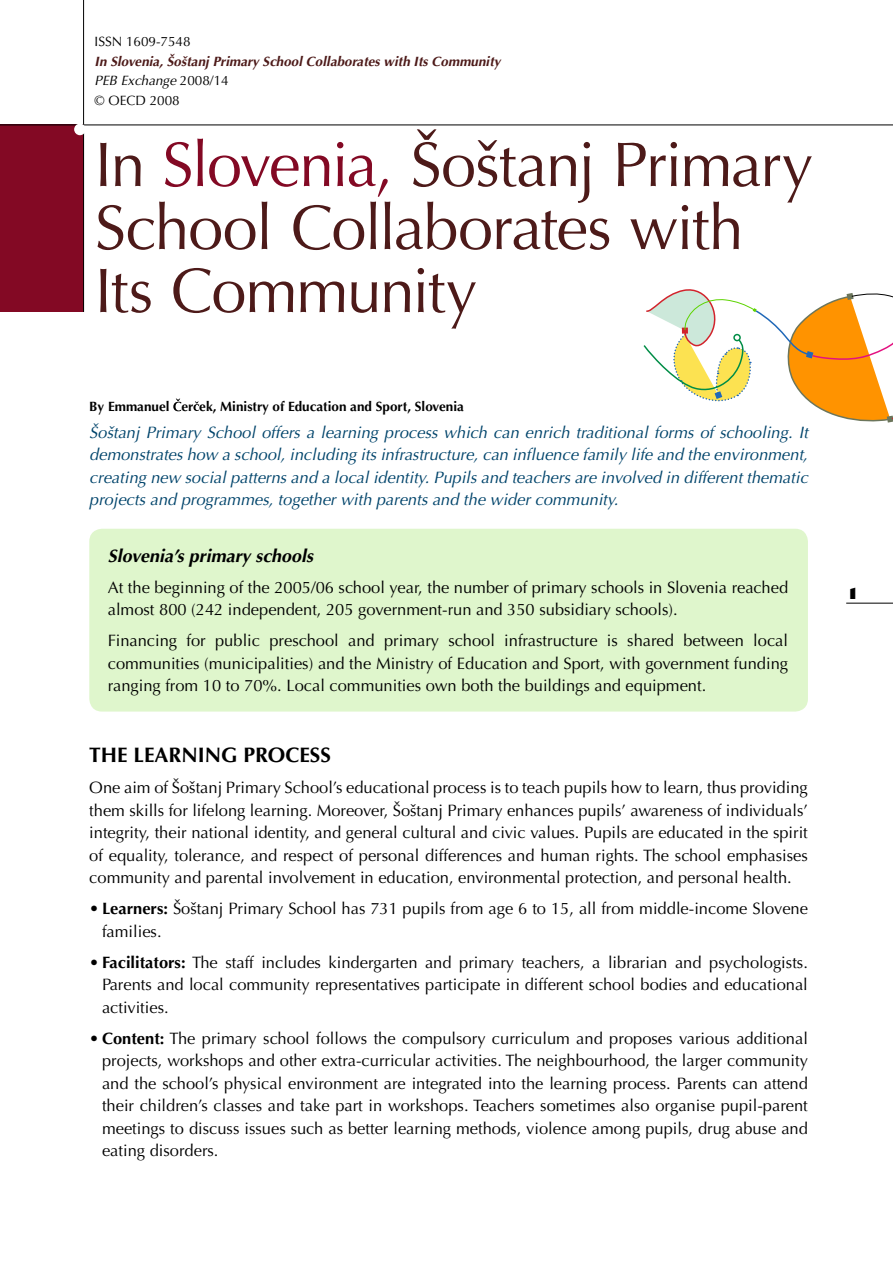
<style>
.page{position:relative;width:893px;height:1263px;background:#fff}
.page>*{position:absolute;margin:0;border:0;box-sizing:border-box;transform-origin:0 0}
.t1{font:63px/63px "Optima";letter-spacing:-.03em;color:#4d1a19}
.t2{font:700 21px "Optima";color:#000}
.t3{font:italic 700 18px "Optima";color:#000}
.t4{font:16.5px/22.5px "Optima";color:#000;text-align:justify}
.t5{font:italic 16.5px/22.5px "Optima";color:#00446b;text-align:justify}
.t6{font:italic 700 13.5px/19.5px "Optima";color:#4d1a19}
.t7{font:700 13.5px "Optima";color:#000}
.t8{font:13.5px "Optima";color:#000}
.s1{font-weight:400;color:#000}
.s2{font-weight:400;font-style:normal;color:#000}
.s3{color:#830924}
.s4{font-weight:700}
</style>
<div class="page">
<hr style="left:846px;top:603px;width:47px;height:1px;background:#000">
<div style="left:0;top:125px;width:84px;height:187px;background:#830924"></div>
<hr style="left:0;top:125px;width:893px;height:1px;background:#000">
<hr style="left:83px;top:0;width:1px;height:312px;background:#000">
<div style="left:74px;top:124px;width:12px;height:11px;background:#fff;border-radius:50%"></div>
<svg style="left:173px;top:399px;width:8px;height:12px"></svg>
<svg style="left:193px;top:401px;width:6px;height:10px"></svg>
<div style="left:89px;top:529px;width:719px;height:182px;background:#dff6cc;border-radius:13px"></div>
<svg style="left:643px;top:289px;width:250px;height:134px"></svg>
<p class="t8" style="left:95px;top:34px;width:98px">ISSN 1609-7548</p>
<p class="t6" style="left:95px;top:52px;width:407px">In Slovenia, Šoštanj Primary School Collaborates with Its Community<br><span class="s1">PEB Exchange</span> <span class="s2">2008/14<br>© OECD 2008</span></p>
<h1 class="t1" style="left:95px;top:134px;width:720px">In <span class="s3">Slovenia,</span> Šoštanj Primary<br>School Collaborates with<br>Its Community</h1>
<p class="t7" style="left:89px;top:399px;width:376px">By Emmanuel er ek, Ministry of Education and Sport, Slovenia</p>
<p class="t5" style="left:89px;top:421px;width:720px">Šoštanj Primary School offers a learning process which can enrich traditional forms of schooling. It demonstrates how a school, including its infrastructure, can influence family life and the environment, creating new social patterns and a local identity. Pupils and teachers are involved in different thematic projects and programmes, together with parents and the wider community.</p>
<p class="t3" style="left:108px;top:545px;width:207px">Slovenia’s primary schools</p>
<p class="t4" style="left:108px;top:576px;width:682px">At the beginning of the 2005/06 school year, the number of primary schools in Slovenia reached almost 800 (242 independent, 205 government-run and 350 subsidiary schools).</p>
<p class="t4" style="left:108px;top:630px;width:682px">Financing for public preschool and primary school infrastructure is shared between local communities (municipalities) and the Ministry of Education and Sport, with government funding ranging from 10 to 70%. Local communities own both the buildings and equipment.</p>
<p class="t2" style="left:89px;top:743px;width:221px">The learning process</p>
<p class="t4" style="left:89px;top:777px;width:720px">One aim of Šoštanj Primary School’s educational process is to teach pupils how to learn, thus providing them skills for lifelong learning. Moreover, Šoštanj Primary enhances pupils’ awareness of individuals’ integrity, their national identity, and general cultural and civic values. Pupils are educated in the spirit of equality, tolerance, and respect of personal differences and human rights. The school emphasises community and parental involvement in education, environmental protection, and personal health.</p>
<p class="t4" style="left:102px;top:898px;width:707px;text-indent:-13px">• <span class="s4">Learners:</span> Šoštanj Primary School has 731 pupils from age 6 to 15, all from middle-income Slovene families.</p>
<p class="t4" style="left:102px;top:951px;width:707px;text-indent:-13px">• <span class="s4">Facilitators:</span> The staff includes kindergarten and primary teachers, a librarian and psychologists.<br>Parents and local community representatives participate in different school bodies and educational activities.</p>
<p class="t4" style="left:102px;top:1027px;width:707px;text-indent:-13px">• <span class="s4">Content:</span> The primary school follows the compulsory curriculum and proposes various additional projects, workshops and other extra-curricular activities. The neighbourhood, the larger community and the school’s physical environment are integrated into the learning process. Parents can attend their children’s classes and take part in workshops. Teachers sometimes also organise pupil-parent meetings to discuss issues such as better learning methods, violence among pupils, drug abuse and eating disorders.</p>
</div>
